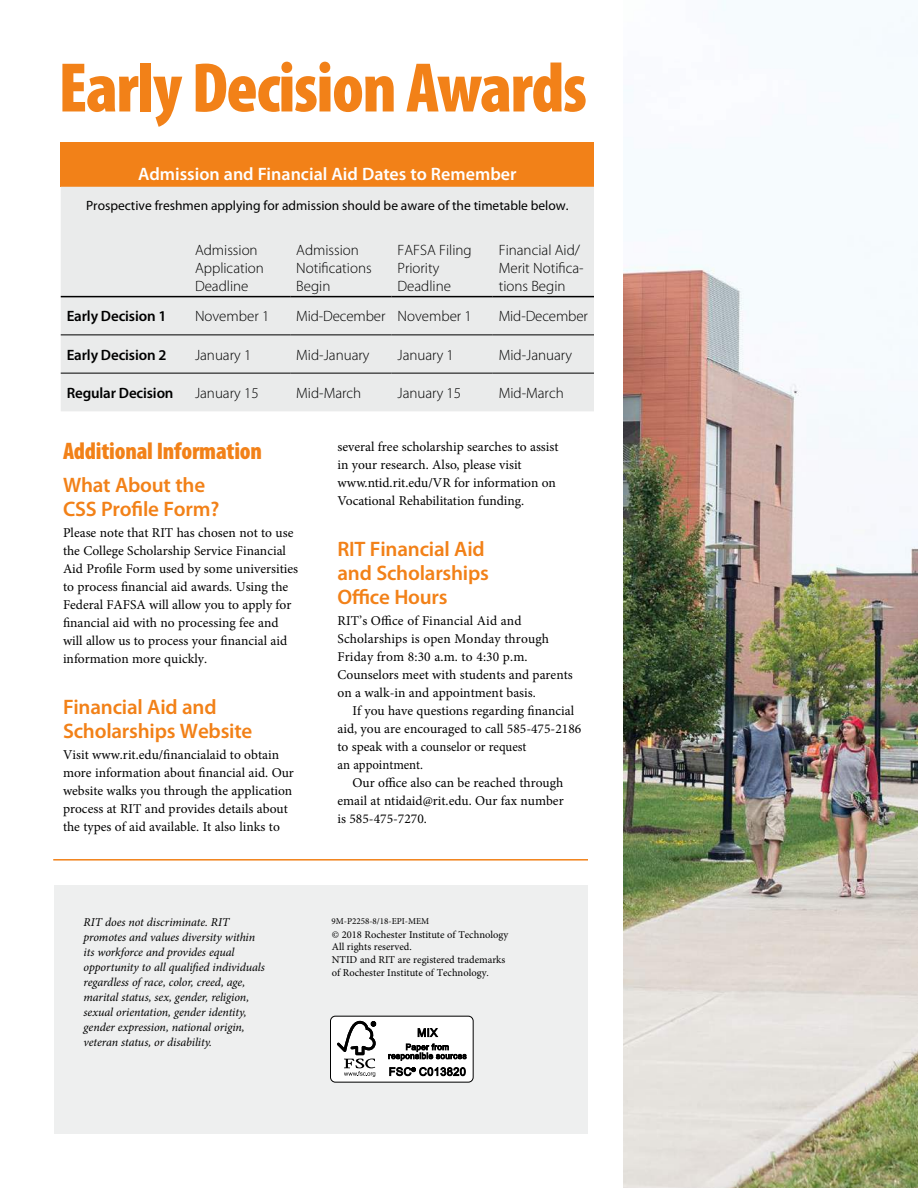
<style>
.page{position:relative;width:918px;height:1188px;background:#fff}
.page>*{position:absolute;margin:0;border:0;box-sizing:border-box;transform-origin:0 0}
.t1{font:900 condensed 70.8px "Myriad Pro";letter-spacing:-.02em;color:#f28118}
.t2{font:900 condensed 24px "Myriad Pro";letter-spacing:-.01em;color:#f28118}
.t3{font:600 21px/24px "Myriad Pro";letter-spacing:-.01em;color:#f28118}
.t4{font:600 18px "Myriad Pro";color:#fff}
.t5{font:300 15px/18px "Myriad Pro";color:#000}
.t6{font:600 15px "Myriad Pro";letter-spacing:-.01em;color:#000}
.t7{font:13.5px/18px "Minion Pro";color:#000}
.t8{font:13.5px "Myriad Pro";color:#000}
.t9{font:italic 12px/15px "Minion Pro";letter-spacing:-.01em;color:#000}
.t10{font:10.5px/12.6px "Minion Pro";color:#000}
.t11{font:9px "Minion Pro";color:#000}
</style>
<div class="page">
<div style="left:54px;top:886px;width:534px;height:248px;background:#eeefef"></div>
<div style="left:331px;top:1016px;width:142px;height:66px;background:#fff;border-radius:5px"></div>
<div style="left:330px;top:1016px;width:144px;height:67px;border:1px solid #000;border-radius:5px"></div>
<svg style="left:337px;top:1021px;width:39px;height:56px"></svg>
<svg style="left:388px;top:1028px;width:79px;height:33px"></svg>
<svg style="left:389px;top:1067px;width:77px;height:9px"></svg>
<img style="left:623px;top:0;width:295px;height:1188px">
<hr style="left:53px;top:859px;width:535px;height:2px;background:#f28118">
<div style="left:61px;top:143px;width:533px;height:44px;background:#f28118"></div>
<div style="left:61px;top:187px;width:533px;height:224px;background:#eaebeb"></div>
<hr style="left:61px;top:296px;width:128px;height:1px;background:#000">
<hr style="left:189px;top:296px;width:101px;height:1px;background:#000">
<hr style="left:290px;top:296px;width:102px;height:1px;background:#000">
<hr style="left:392px;top:296px;width:101px;height:1px;background:#000">
<hr style="left:493px;top:296px;width:101px;height:1px;background:#000">
<hr style="left:61px;top:335px;width:128px;height:1px;background:#000">
<hr style="left:189px;top:335px;width:101px;height:1px;background:#000">
<hr style="left:290px;top:335px;width:102px;height:1px;background:#000">
<hr style="left:392px;top:335px;width:101px;height:1px;background:#000">
<hr style="left:493px;top:335px;width:101px;height:1px;background:#000">
<hr style="left:61px;top:373px;width:128px;height:1px;background:#000">
<hr style="left:189px;top:373px;width:101px;height:1px;background:#000">
<hr style="left:290px;top:373px;width:102px;height:1px;background:#000">
<hr style="left:392px;top:373px;width:101px;height:1px;background:#000">
<hr style="left:493px;top:373px;width:101px;height:1px;background:#000">
<h1 class="t1" style="left:58px;top:43px;width:530px">Early Decision Awards</h1>
<h3 class="t4" style="left:138px;top:163px;width:380px">Admission and Financial Aid Dates to Remember</h3>
<p class="t8" style="left:86px;top:198px;width:484px">Prospective freshmen applying for admission should be aware of the timetable below.</p>
<p class="t5" style="left:195px;top:240px;width:70px">Admission<br>Application<br>Deadline</p>
<p class="t5" style="left:296px;top:240px;width:77px">Admission<br>Notifications<br>Begin</p>
<p class="t5" style="left:398px;top:240px;width:76px">FAFSA Filing<br>Priority<br>Deadline</p>
<p class="t5" style="left:499px;top:240px;width:86px">Financial Aid/<br>Merit Notifica&shy;tions Begin</p>
<p class="t6" style="left:67px;top:307px;width:101px">Early Decision 1</p>
<p class="t5" style="left:195px;top:307px;width:76px">November 1</p>
<p class="t5" style="left:296px;top:307px;width:177px">Mid-December November 1</p>
<p class="t5" style="left:499px;top:307px;width:91px">Mid-December</p>
<p class="t6" style="left:67px;top:345px;width:101px">Early Decision 2</p>
<p class="t5" style="left:195px;top:345px;width:58px">January 1</p>
<p class="t5" style="left:296px;top:345px;width:75px">Mid-January</p>
<p class="t5" style="left:398px;top:345px;width:58px">January 1</p>
<p class="t5" style="left:499px;top:345px;width:75px">Mid-January</p>
<p class="t6" style="left:67px;top:383px;width:108px">Regular Decision</p>
<p class="t5" style="left:195px;top:384px;width:65px">January 15</p>
<p class="t5" style="left:296px;top:384px;width:67px">Mid-March</p>
<p class="t5" style="left:398px;top:384px;width:65px">January 15</p>
<p class="t5" style="left:499px;top:384px;width:67px">Mid-March</p>
<h2 class="t2" style="left:63px;top:436px;width:200px">Additional Information</h2>
<h3 class="t3" style="left:63px;top:472px;width:158px">What About the<br>CSS Profile Form?</h3>
<p class="t7" style="left:63px;top:524px;width:237px">Please note that RIT has chosen not to use the College Scholarship Service Financial Aid Profile Form used by some universities to process financial aid awards. Using the Federal FAFSA will allow you to apply for financial aid with no processing fee and will allow us to process your financial aid information more quickly.</p>
<h3 class="t3" style="left:63px;top:694px;width:191px">Financial Aid and<br>Scholarships Website</h3>
<p class="t7" style="left:63px;top:746px;width:232px">Visit www.rit.edu/financialaid to obtain more information about financial aid. Our website walks you through the application process at RIT and provides details about the types of aid available. It also links to</p>
<p class="t9" style="left:84px;top:914px;width:183px">RIT does not discriminate. RIT promotes and values diversity within its workforce and provides equal opportunity to all qualified individuals regardless of race, color, creed, age, marital status, sex, gender, religion, sexual orientation, gender identity, gender expression, national origin, veteran status, or disability.</p>
<p class="t7" style="left:338px;top:438px;width:223px">several free scholarship searches to assist in your research. Also, please visit www.ntid.rit.edu/VR for information on Vocational Rehabilitation funding.</p>
<h3 class="t3" style="left:338px;top:536px;width:153px">RIT Financial Aid and Scholarships<br>Office Hours</h3>
<p class="t7" style="left:338px;top:612px;width:237px">RIT’s Office of Financial Aid and Scholarships is open Monday through Friday from 8:30 a.m. to 4:30 p.m.<br>Counselors meet with students and parents on a walk-in and appointment basis.</p>
<p class="t7" style="left:338px;top:702px;width:245px;text-indent:15px">If you have questions regarding financial aid, you are encouraged to call 585-475-2186 to speak with a counselor or request<br>an appointment.</p>
<p class="t7" style="left:338px;top:774px;width:228px;text-align:justify;text-indent:15px">Our office also can be reached through email at ntidaid@rit.edu. Our fax number is 585-475-7270.</p>
<p class="t11" style="left:332px;top:915px;width:99px">9M-P2258-8/18-EPI-MEM</p>
<p class="t10" style="left:332px;top:928px;width:178px">© 2018 Rochester Institute of Technology All rights reserved.<br>NTID and RIT are registered trademarks of Rochester Institute of Technology.</p>
</div>
